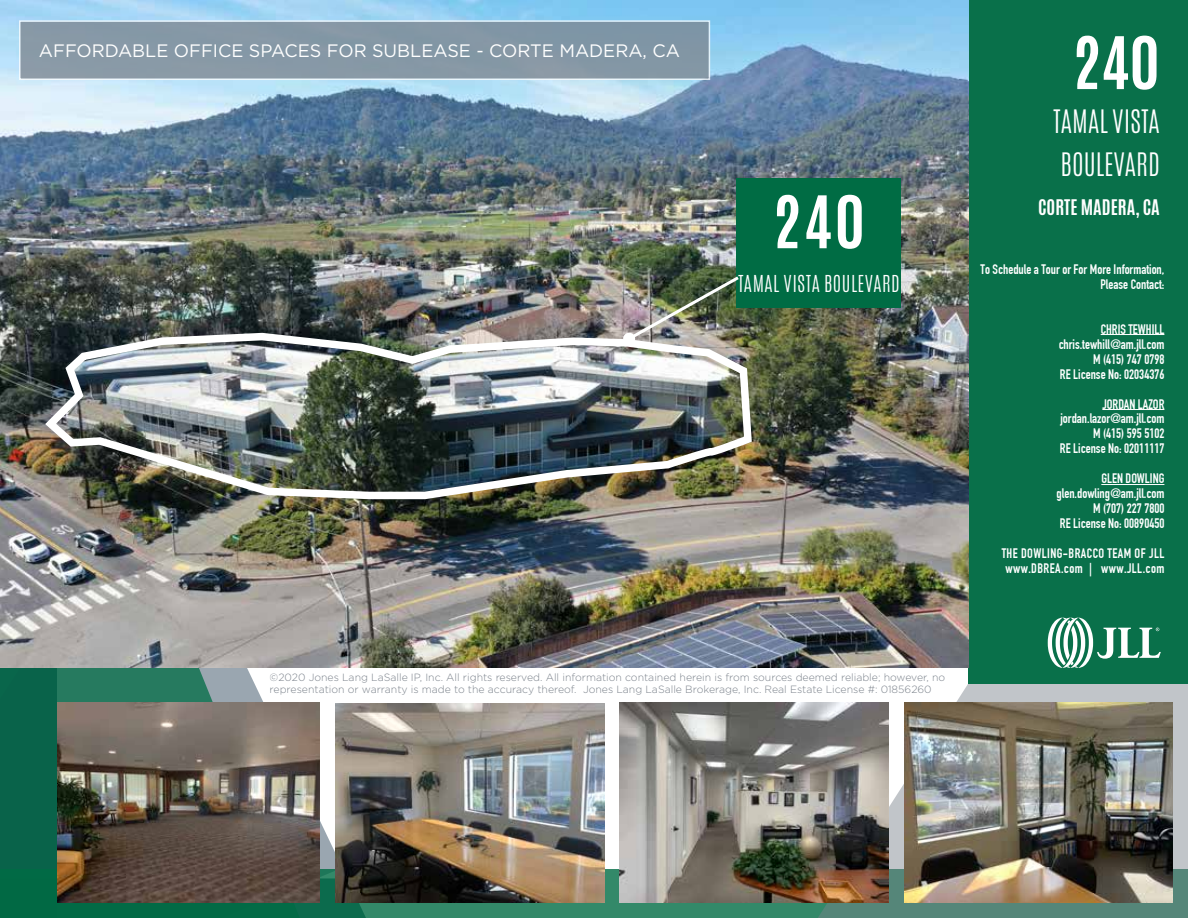
<style>
.page{position:relative;width:1188px;height:918px;background:#fff}
.page>*{position:absolute;margin:0;border:0;box-sizing:border-box;transform-origin:0 0}
.t1{font:700 61.5px "Antonio";letter-spacing:.02em;color:#fff}
.t2{font:300 27px/43.5px "Antonio";color:#fff}
.t3{font:300 19.5px "Antonio";letter-spacing:.025em;color:#fff}
.t4{font:18px "Gotham";color:#fff}
.t5{font:700 18px "Antonio";color:#fff}
.t6{font:700 13.5px/15px "DIN Condensed";color:#fff;text-align:right}
.t7{font:700 13.5px/15px "DIN Condensed";letter-spacing:.03em;color:#fff}
.t8{font:300 10.5px/12.6px "Gotham";color:#7c838c}
</style>
<div class="page">
<svg style="left:0;top:668px;width:336px;height:201px;background:#418472"></svg>
<svg style="left:0;top:869px;width:676px;height:49px;background:#177654"></svg>
<svg style="left:676px;top:683px;width:512px;height:235px;background:#93afa8"></svg>
<div style="left:968px;top:0;width:220px;height:683px;background:#09704a"></div>
<img style="left:904px;top:703px;width:269px;height:200px">
<img style="left:0;top:0;width:969px;height:668px">
<div style="left:737px;top:178px;width:164px;height:129px;background:#006c44"></div>
<img style="left:625px;top:274px;width:117px;height:55px">
<img style="left:57px;top:702px;width:262px;height:201px">
<img style="left:336px;top:703px;width:269px;height:200px">
<img style="left:620px;top:703px;width:269px;height:200px">
<svg style="left:1048px;top:618px;width:113px;height:50px"></svg>
<hr style="left:1101px;top:334px;width:63px;height:1px;background:#fff">
<hr style="left:1102px;top:409px;width:62px;height:1px;background:#fff">
<hr style="left:1101px;top:484px;width:63px;height:1px;background:#fff">
<div style="left:269px;top:672px;width:683px;height:26px;background:#fff"></div>
<div style="left:19px;top:20px;width:691px;height:60px;background:#8698a6;border:2px solid #fff"></div>
<img style="left:40px;top:329px;width:715px;height:174px">
<h3 class="t4" style="left:39px;top:39px;width:642px">AFFORDABLE OFFICE SPACES FOR SUBLEASE - CORTE MADERA, CA</h3>
<h1 class="t1" style="left:1072px;top:16px;width:89px">240</h1>
<h2 class="t2" style="left:1053px;top:99px;width:108px">TAMAL VISTA<br>BOULEVARD</h2>
<h3 class="t5" style="left:1038px;top:194px;width:123px">CORTE MADERA, CA</h3>
<h1 class="t1" style="left:773px;top:175px;width:94px">240</h1>
<h3 class="t3" style="left:738px;top:269px;width:163px">TAMAL VISTA BOULEVARD</h3>
<p class="t6" style="left:981px;top:261px;width:185px">To Schedule a Tour or For More Information,<br>Please Contact:</p>
<p class="t6" style="left:1059px;top:321px;width:107px">CHRIS TEWHILL chris.tewhill@am.jll.com<br>M (415) 747 0798<br>RE License No: 02034376</p>
<p class="t6" style="left:1060px;top:396px;width:106px">JORDAN LAZOR jordan.lazor@am.jll.com<br>M (415) 595 5102<br>RE License No: 02011117</p>
<p class="t6" style="left:1057px;top:471px;width:109px">GLEN DOWLING glen.dowling@am.jll.com<br>M (707) 227 7800<br>RE License No: 00890450</p>
<p class="t7" style="left:1002px;top:546px;width:164px">THE DOWLING-BRACCO TEAM OF JLL www.DBREA.com | www.JLL.com</p>
<p class="t8" style="left:270px;top:671px;width:677px">©2020 Jones Lang LaSalle IP, Inc. All rights reserved. All information contained herein is from sources deemed reliable; however, no representation or warranty is made to the accuracy thereof. Jones Lang LaSalle Brokerage, Inc. Real Estate License #: 01856260</p>
</div>
